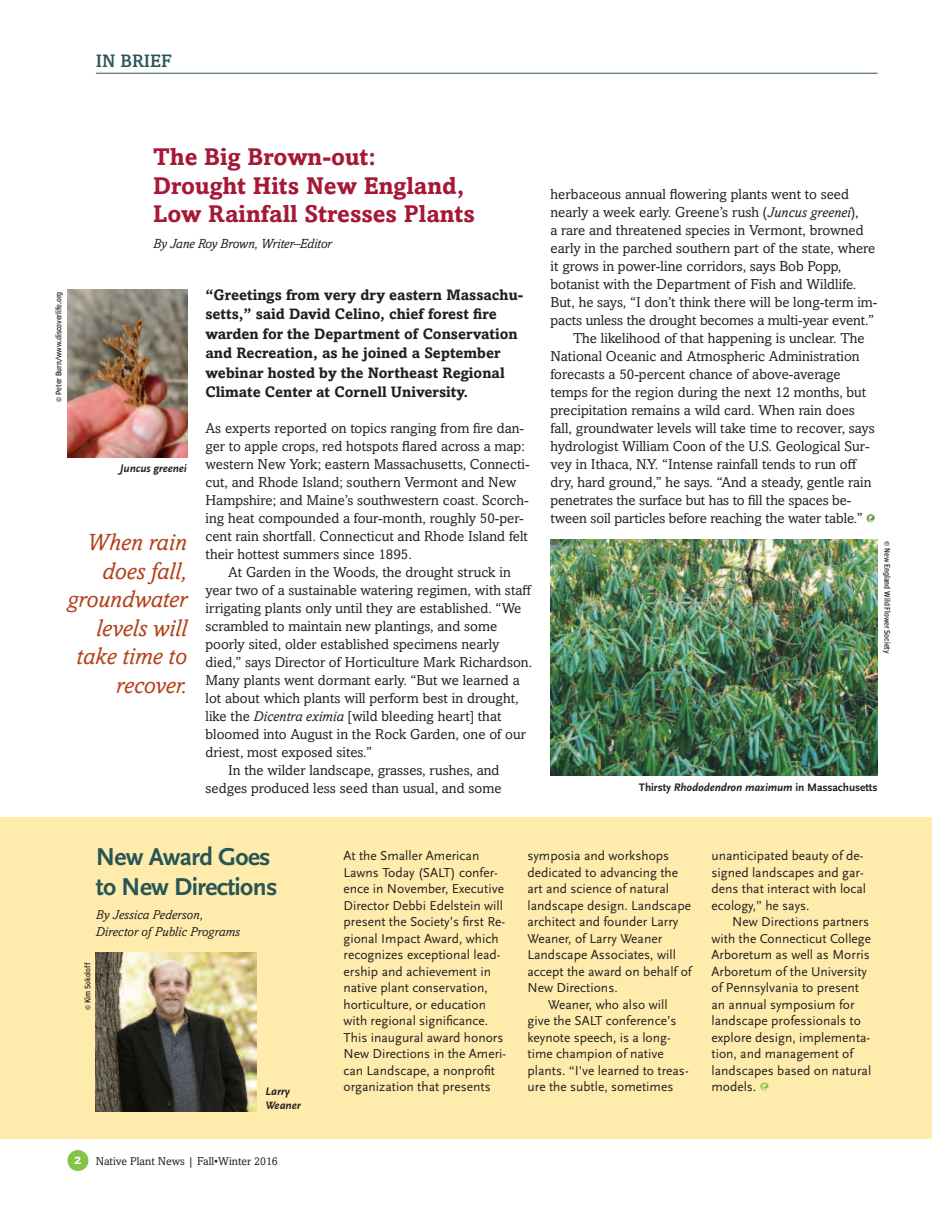
<style>
.page{position:relative;width:945px;height:1215px;background:#fff}
.page>*{position:absolute;margin:0;border:0;box-sizing:border-box;transform-origin:0 0}
.t1{font:700 25.5px/30.6px "Scala Sans OT";letter-spacing:-.025em;color:#295555}
.t2{font:700 24px/28.5px "Amasis MT Std";color:#a61836}
.t3{font:italic 24px/28.5px "Amasis MT Std";color:#b44018;text-align:right}
.t4{font:500 18px "Amasis MT Std";color:#295555}
.t5{font:700 15px/19.5px "Amasis MT Std";color:#231f20}
.t6{font:14.4px/18px "Amasis MT Std";color:#231f20}
.t7{font:13.5px/16.5px "Scala Sans OT";color:#231f20}
.t8{font:italic 13.5px "Amasis MT Std";letter-spacing:-.015em;color:#231f20}
.t9{font:italic 13.2px/16.5px "Amasis MT Std";color:#231f20}
.t10{font:700 11.4px "Scala Sans OT";color:#231f20}
.t11{font:11.4px "Amasis MT Std";color:#231f20}
.t12{font:italic 700 11.4px/13.6px "Scala Sans OT";letter-spacing:-.005em;color:#231f20}
.t13{font:7.5px "Poynter Agate One Comp";color:#231f20}
.s1{font-style:italic}
.s2{font-family:"Scala Sans OT";font-weight:700;font-size:15px;color:#fff}
</style>
<div class="page">
<img style="left:68px;top:289px;width:120px;height:168px">
<div style="left:0;top:817px;width:931px;height:321px;background:#ffecad"></div>
<div style="left:68px;top:1150px;width:20px;height:21px;background:#83c447;border-radius:50%"></div>
<svg style="left:866px;top:515px;width:8px;height:8px"></svg>
<hr style="left:96px;top:73px;width:781px;height:1px;background:#295555">
<img style="left:550px;top:540px;width:328px;height:235px">
<svg style="left:760px;top:1082px;width:8px;height:9px"></svg>
<img style="left:96px;top:953px;width:160px;height:158px">
<p class="t4" style="left:96px;top:55px;width:78px">IN BRIEF</p>
<h2 class="t2" style="left:153px;top:145px;width:324px">The Big Brown-out:<br>Drought Hits New England,<br>Low Rainfall Stresses Plants</h2>
<p class="t8" style="left:153px;top:238px;width:180px">By Jane Roy Brown, Writer–Editor</p>
<p class="t13" style="left:55px;top:402px;width:112px;rotate:-90deg">© Peter Burn/www.discoverlife.org</p>
<p class="t12" style="left:120px;top:462px;width:68px">Juncus greenei</p>
<h2 class="t3" style="left:67px;top:530px;width:121px">When rain does fall, groundwater levels will take time to recover.</h2>
<p class="t5" style="left:206px;top:286px;width:319px">“Greetings from very dry eastern Massachu&shy;setts,” said David Celino, chief forest fire warden for the Department of Conservation and Recreation, as he joined a September webinar hosted by the Northeast Regional Climate Center at Cornell University.</p>
<p class="t6" style="left:206px;top:421px;width:326px">As experts reported on topics ranging from fire dan&shy;ger to apple crops, red hotspots flared across a map: western New York; eastern Massachusetts, Connecti&shy;cut, and Rhode Island; southern Vermont and New Hampshire; and Maine’s southwestern coast. Scorch&shy;ing heat compounded a four-month, roughly 50-per&shy;cent rain shortfall. Connecticut and Rhode Island felt their hottest summers since 1895.</p>
<p class="t6" style="left:228px;top:565px;width:284px">At Garden in the Woods, the drought struck in</p>
<p class="t6" style="left:206px;top:583px;width:328px">year two of a sustainable watering regimen, with staff</p>
<p class="t6" style="left:206px;top:601px;width:317px">irrigating plants only until they are established. “We</p>
<p class="t6" style="left:206px;top:619px;width:293px">scrambled to maintain new plantings, and some</p>
<p class="t6" style="left:206px;top:637px;width:295px">poorly sited, older established specimens nearly</p>
<p class="t6" style="left:206px;top:655px;width:328px">died,” says Director of Horticulture Mark Richardson.</p>
<p class="t6" style="left:206px;top:673px;width:316px">Many plants went dormant early. “But we learned a</p>
<p class="t6" style="left:206px;top:691px;width:315px">lot about which plants will perform best in drought,</p>
<p class="t6" style="left:206px;top:709px;width:298px">like the <span class="s1">Dicentra eximia</span> [wild bleeding heart] that</p>
<p class="t6" style="left:206px;top:727px;width:322px">bloomed into August in the Rock Garden, one of our</p>
<p class="t6" style="left:206px;top:745px;width:168px">driest, most exposed sites.”</p>
<p class="t6" style="left:228px;top:763px;width:273px">In the wilder landscape, grasses, rushes, and</p>
<p class="t6" style="left:206px;top:781px;width:298px">sedges produced less seed than usual, and some</p>
<p class="t6" style="left:551px;top:186px;width:300px">herbaceous annual flowering plants went to seed</p>
<p class="t6" style="left:551px;top:204px;width:310px">nearly a week early. Greene’s rush (<span class="s1">Juncus greenei</span>),</p>
<p class="t6" style="left:551px;top:222px;width:315px">a rare and threatened species in Vermont, browned</p>
<p class="t6" style="left:551px;top:240px;width:326px">early in the parched southern part of the state, where</p>
<p class="t6" style="left:551px;top:258px;width:292px">it grows in power-line corridors, says Bob Popp,</p>
<p class="t6" style="left:551px;top:276px;width:307px">botanist with the Department of Fish and Wildlife.</p>
<p class="t6" style="left:551px;top:294px;width:328px">But, he says, “I don’t think there will be long-term im-</p>
<p class="t6" style="left:551px;top:312px;width:325px">pacts unless the drought becomes a multi-year event.”</p>
<p class="t6" style="left:573px;top:330px;width:293px">The likelihood of that happening is unclear. The</p>
<p class="t6" style="left:551px;top:348px;width:311px">National Oceanic and Atmospheric Administration</p>
<p class="t6" style="left:551px;top:366px;width:292px">forecasts a 50-percent chance of above-average</p>
<p class="t6" style="left:551px;top:384px;width:317px">temps for the region during the next 12 months, but</p>
<p class="t6" style="left:551px;top:402px;width:306px">precipitation remains a wild card. When rain does</p>
<p class="t6" style="left:551px;top:420px;width:326px">fall, groundwater levels will take time to recover, says</p>
<p class="t6" style="left:551px;top:438px;width:321px">hydrologist William Coon of the U.S. Geological Sur-</p>
<p class="t6" style="left:551px;top:456px;width:308px">vey in Ithaca, N.Y. “Intense rainfall tends to run off</p>
<p class="t6" style="left:551px;top:474px;width:323px">dry, hard ground,” he says. “And a steady, gentle rain</p>
<p class="t6" style="left:551px;top:492px;width:303px">penetrates the surface but has to fill the spaces be-</p>
<p class="t6" style="left:551px;top:510px;width:314px">tween soil particles before reaching the water table.”</p>
<p class="t13" style="left:892px;top:541px;width:114px;rotate:90deg">© New England Wild Flower Society</p>
<p class="t10" style="left:639px;top:782px;width:240px">thirsty <span class="s1">Rhododendron maximum</span> in massachusetts</p>
<h1 class="t1" style="left:96px;top:842px;width:183px">new award goes to new directions</h1>
<p class="t9" style="left:96px;top:908px;width:146px">By Jessica Pederson,<br>Director of Public Programs</p>
<p class="t13" style="left:84px;top:1010px;width:49px;rotate:-90deg">© Kim Sokoloff</p>
<p class="t12" style="left:266px;top:1086px;width:37px">Larry<br>Weaner</p>
<p class="t11" style="left:74px;top:1157px;width:205px"><span class="s2">2</span> Native Plant News | Fall•Winter 2016</p>
<p class="t7" style="left:343px;top:848px;width:164px">at the smaller american lawns today (salt) confer&shy;ence in november, executive director debbi edelstein will present the society’s first re&shy;gional impact award, which recognizes exceptional lead&shy;ership and achievement in native plant conservation, horticulture, or education with regional significance. this inaugural award honors new directions in the ameri&shy;can landscape, a nonprofit organization that presents</p>
<p class="t7" style="left:527px;top:848px;width:143px">symposia and workshops</p>
<p class="t7" style="left:527px;top:864px;width:152px">dedicated to advancing the</p>
<p class="t7" style="left:527px;top:881px;width:143px">art and science of natural</p>
<p class="t7" style="left:527px;top:897px;width:165px">landscape design. landscape</p>
<p class="t7" style="left:527px;top:914px;width:152px">architect and founder larry</p>
<p class="t7" style="left:527px;top:930px;width:136px">weaner, of larry weaner</p>
<p class="t7" style="left:527px;top:947px;width:150px">landscape associates, will</p>
<p class="t7" style="left:527px;top:963px;width:167px">accept the award on behalf of</p>
<p class="t7" style="left:527px;top:980px;width:92px">new directions.</p>
<p class="t7" style="left:548px;top:996px;width:121px">weaner, who also will</p>
<p class="t7" style="left:527px;top:1013px;width:150px">give the salt conference’s</p>
<p class="t7" style="left:527px;top:1029px;width:145px">keynote speech, is a long-</p>
<p class="t7" style="left:527px;top:1046px;width:138px">time champion of native</p>
<p class="t7" style="left:527px;top:1062px;width:163px">plants. “i've learned to treas-</p>
<p class="t7" style="left:527px;top:1079px;width:147px">ure the subtle, sometimes</p>
<p class="t7" style="left:711px;top:848px;width:156px">unanticipated beauty of de&shy;signed landscapes and gar&shy;dens that interact with local ecology,” he says.</p>
<p class="t7" style="left:711px;top:914px;width:161px;text-indent:21px">new directions partners with the Connecticut College arboretum as well as morris arboretum of the university of pennsylvania to present an annual symposium for landscape professionals to explore design, implementa&shy;tion, and management of landscapes based on natural models.</p>
</div>
